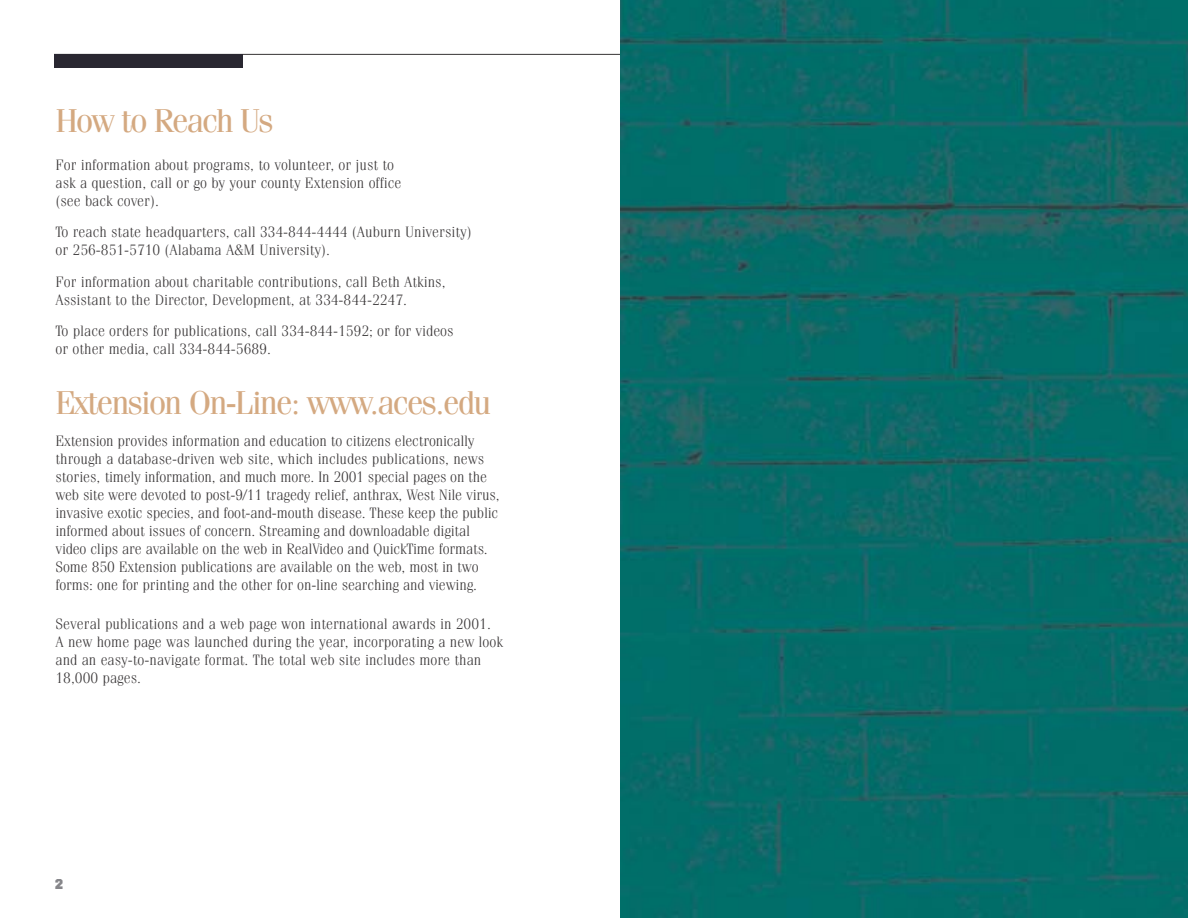
<style>
.page{position:relative;width:1188px;height:918px;background:#fff}
.page>*{position:absolute;margin:0;border:0;box-sizing:border-box;transform-origin:0 0}
.t1{font:33px "Fenice";letter-spacing:-.05em;color:#d4a981}
.t2{font:300 15px/18px "Fenice";color:#373435}
.t3{font:12px "Collegiate Black FLF";color:#86868a}
</style>
<div class="page">
<hr style="left:54px;top:54px;width:1080px;height:1px;background:#373435">
<div style="left:54px;top:54px;width:189px;height:14px;background:#292731"></div>
<img style="left:620px;top:0;width:568px;height:918px">
<h1 class="t1" style="left:56px;top:109px;width:220px">How to Reach Us</h1>
<p class="t2" style="left:56px;top:157px;width:347px">For information about programs, to volunteer, or just to ask a question, call or go by your county Extension office (see back cover).</p>
<p class="t2" style="left:56px;top:224px;width:418px">To reach state headquarters, call 334-844-4444 (Auburn University) or 256-851-5710 (Alabama A&amp;M University).</p>
<p class="t2" style="left:56px;top:274px;width:392px">For information about charitable contributions, call Beth Atkins,<br>Assistant to the Director, Development, at 334-844-2247.</p>
<p class="t2" style="left:56px;top:323px;width:400px">To place orders for publications, call 334-844-1592; or for videos or other media, call 334-844-5689.</p>
<h1 class="t1" style="left:56px;top:391px;width:437px">Extension On-Line: www.aces.edu</h1>
<p class="t2" style="left:56px;top:433px;width:446px">Extension provides information and education to citizens electronically through a database-driven web site, which includes publications, news stories, timely information, and much more. In 2001 special pages on the web site were devoted to post-9/11 tragedy relief, anthrax, West Nile virus, invasive exotic species, and foot-and-mouth disease. These keep the public informed about issues of concern. Streaming and downloadable digital video clips are available on the web in RealVideo and QuickTime formats.<br>Some 850 Extension publications are available on the web, most in two forms: one for printing and the other for on-line searching and viewing.</p>
<p class="t2" style="left:56px;top:616px;width:449px">Several publications and a web page won international awards in 2001.<br>A new home page was launched during the year, incorporating a new look and an easy-to-navigate format. The total web site includes more than 18,000 pages.</p>
<p class="t3" style="left:56px;top:879px;width:9px">2</p>
</div>
